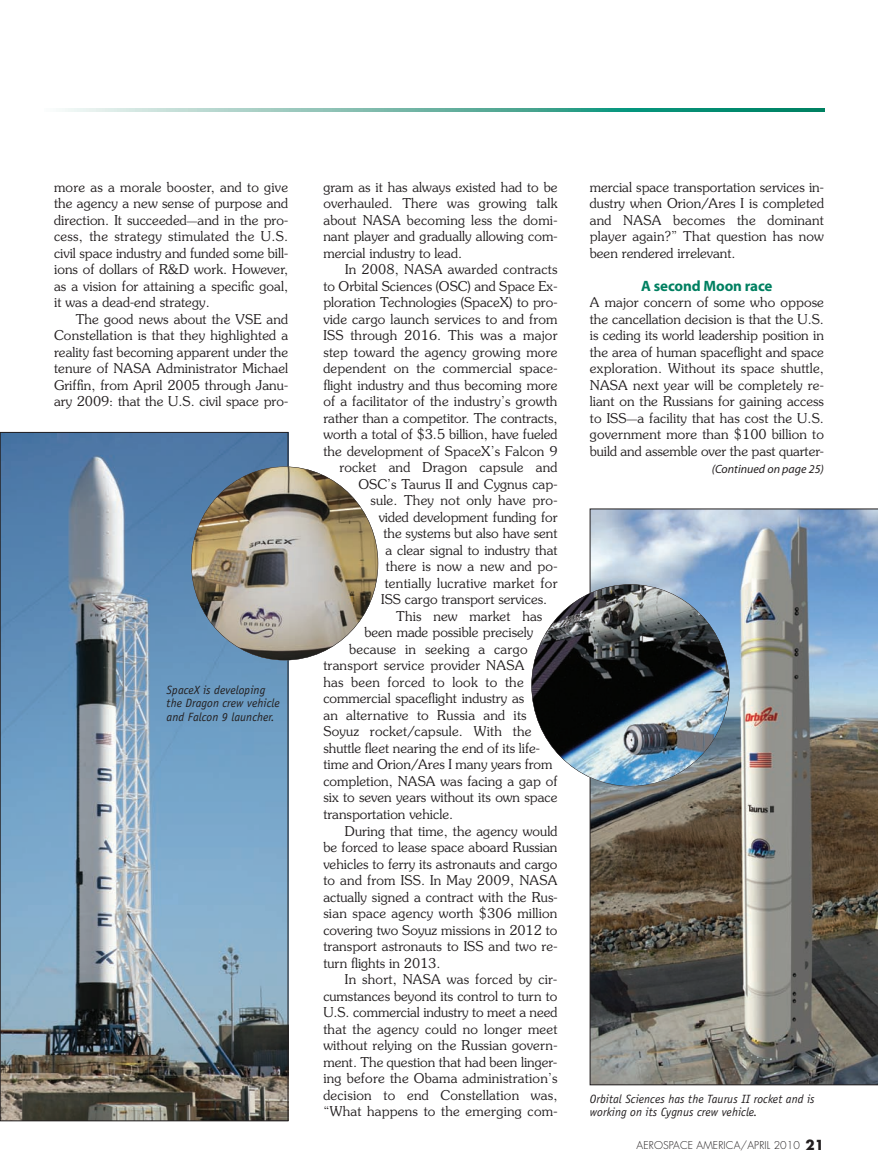
<style>
.page{position:relative;width:878px;height:1175px;background:#fff}
.page>*{position:absolute;margin:0;border:0;box-sizing:border-box;transform-origin:0 0}
.t1{font:700 15px "Myriad";letter-spacing:-.005em;color:#008061}
.t2{font:300 13.5px/16.5px "Souvenir Std";letter-spacing:.005em;color:#231f20;text-align:justify}
.t3{font:italic 12px/13.5px "Officina Sans";letter-spacing:.005em;color:#231f20}
.t4{font:italic 12px "Myriad";color:#231f20}
.t5{font:300 10.5px "Futura";letter-spacing:.01em;color:#231f20}
.s1{font-size:10.5px}
.s2{font-weight:700;font-size:13.5px}
</style>
<div class="page">
<img style="left:0;top:108px;width:877px;height:1014px">
<p class="t2" style="left:54px;top:180px;width:236px">more as a morale booster, and to give the agency a new sense of purpose and direction. It succeeded<span class="s1">—</span>and in the pro&shy;cess, the strategy stimulated the U.S. civil space industry and funded some bill&shy;ions of dollars of R&amp;D work. However, as a vision for attaining a specific goal, it was a dead-end strategy.</p>
<p class="t2" style="left:54px;top:312px;width:235px;text-indent:22px">The good news about the VSE and Constellation is that they highlighted a reality fast becoming apparent under the tenure of NASA Administrator Michael Griffin, from April 2005 through Janu&shy;ary 2009: that the U.S. civil space pro-</p>
<p class="t3" style="left:167px;top:683px;width:115px">SpaceX is developing the Dragon crew vehicle and Falcon 9 launcher.</p>
<p class="t2" style="left:323px;top:180px;width:236px">gram as it has always existed had to be overhauled. There was growing talk about NASA becoming less the domi&shy;nant player and gradually allowing com&shy;mercial industry to lead.</p>
<p class="t2" style="left:345px;top:262px;width:214px">In 2008, NASA awarded contracts</p>
<p class="t2" style="left:323px;top:279px;width:235px">to Orbital Sciences (OSC) and Space Ex-</p>
<p class="t2" style="left:323px;top:295px;width:235px">ploration Technologies (SpaceX) to pro-</p>
<p class="t2" style="left:323px;top:312px;width:236px">vide cargo launch services to and from</p>
<p class="t2" style="left:323px;top:328px;width:236px">ISS through 2016. This was a major</p>
<p class="t2" style="left:323px;top:345px;width:236px">step toward the agency growing more</p>
<p class="t2" style="left:323px;top:361px;width:235px">dependent on the commercial space-</p>
<p class="t2" style="left:323px;top:378px;width:235px">flight industry and thus becoming more</p>
<p class="t2" style="left:323px;top:394px;width:236px">of a facilitator of the industry’s growth</p>
<p class="t2" style="left:323px;top:411px;width:235px">rather than a competitor. The contracts,</p>
<p class="t2" style="left:323px;top:427px;width:235px">worth a total of $3.5 billion, have fueled</p>
<p class="t2" style="left:323px;top:444px;width:235px">the development of SpaceX’s Falcon 9</p>
<p class="t2" style="left:339px;top:460px;width:220px">rocket and Dragon capsule and</p>
<p class="t2" style="left:358px;top:477px;width:200px">OSC’s Taurus II and Cygnus cap-</p>
<p class="t2" style="left:370px;top:493px;width:188px">sule. They not only have pro-</p>
<p class="t2" style="left:378px;top:510px;width:180px">vided development funding for</p>
<p class="t2" style="left:383px;top:526px;width:175px">the systems but also have sent</p>
<p class="t2" style="left:385px;top:543px;width:173px">a clear signal to industry that</p>
<p class="t2" style="left:386px;top:559px;width:173px">there is now a new and po-</p>
<p class="t2" style="left:384px;top:576px;width:174px">tentially lucrative market for</p>
<p class="t2" style="left:381px;top:592px;width:167px">ISS cargo transport services.</p>
<p class="t2" style="left:396px;top:608px;width:147px">This new market has</p>
<p class="t2" style="left:364px;top:625px;width:170px">been made possible precisely</p>
<p class="t2" style="left:349px;top:641px;width:180px">because in seeking a cargo</p>
<p class="t2" style="left:323px;top:658px;width:202px">transport service provider NASA</p>
<p class="t2" style="left:323px;top:674px;width:202px">has been forced to look to the</p>
<p class="t2" style="left:323px;top:691px;width:202px">commercial spaceflight industry as</p>
<p class="t2" style="left:323px;top:707px;width:205px">an alternative to Russia and its</p>
<p class="t2" style="left:323px;top:724px;width:210px">Soyuz rocket/capsule. With the</p>
<p class="t2" style="left:323px;top:740px;width:218px">shuttle fleet nearing the end of its life-</p>
<p class="t2" style="left:323px;top:757px;width:231px">time and Orion/Ares I many years from</p>
<p class="t2" style="left:323px;top:773px;width:235px">completion, NASA was facing a gap of</p>
<p class="t2" style="left:323px;top:790px;width:235px">six to seven years without its own space</p>
<p class="t2" style="left:323px;top:806px;width:131px">transportation vehicle.</p>
<p class="t2" style="left:345px;top:823px;width:214px">During that time, the agency would</p>
<p class="t2" style="left:323px;top:839px;width:235px">be forced to lease space aboard Russian</p>
<p class="t2" style="left:323px;top:856px;width:235px">vehicles to ferry its astronauts and cargo</p>
<p class="t2" style="left:323px;top:872px;width:235px">to and from ISS. In May 2009, NASA</p>
<p class="t2" style="left:323px;top:889px;width:235px">actually signed a contract with the Rus-</p>
<p class="t2" style="left:323px;top:905px;width:236px">sian space agency worth $306 million</p>
<p class="t2" style="left:323px;top:922px;width:235px">covering two Soyuz missions in 2012 to</p>
<p class="t2" style="left:323px;top:938px;width:235px">transport astronauts to ISS and two re-</p>
<p class="t2" style="left:323px;top:955px;width:118px">turn flights in 2013.</p>
<p class="t2" style="left:345px;top:971px;width:213px">In short, NASA was forced by cir-</p>
<p class="t2" style="left:323px;top:988px;width:235px">cumstances beyond its control to turn to</p>
<p class="t2" style="left:323px;top:1004px;width:236px">U.S. commercial industry to meet a need</p>
<p class="t2" style="left:323px;top:1021px;width:236px">that the agency could no longer meet</p>
<p class="t2" style="left:323px;top:1037px;width:235px">without relying on the Russian govern-</p>
<p class="t2" style="left:323px;top:1054px;width:235px">ment. The question that had been linger-</p>
<p class="t2" style="left:323px;top:1070px;width:236px">ing before the Obama administration’s</p>
<p class="t2" style="left:323px;top:1087px;width:236px">decision to end Constellation was,</p>
<p class="t2" style="left:323px;top:1103px;width:235px">“What happens to the emerging com-</p>
<p class="t2" style="left:590px;top:179px;width:236px">mercial space transportation services in&shy;dustry when Orion/Ares I is completed and NASA becomes the dominant player again?” That question has now been rendered irrelevant.</p>
<p class="t1" style="left:641px;top:280px;width:133px">A second Moon race</p>
<p class="t2" style="left:590px;top:295px;width:236px">A major concern of some who oppose the cancellation decision is that the U.S. is ceding its world leadership position in the area of human spaceflight and space exploration. Without its space shuttle, NASA next year will be completely re&shy;liant on the Russians for gaining access to ISS<span class="s1">—</span>a facility that has cost the U.S. government more than $100 billion to build and assemble over the past quarter-</p>
<p class="t4" style="left:711px;top:464px;width:114px">(Continued on page 25)</p>
<p class="t3" style="left:590px;top:1092px;width:226px">Orbital Sciences has the Taurus II rocket and is working on its Cygnus crew vehicle.</p>
<p class="t5" style="left:636px;top:1140px;width:189px">AEROSPACE AMERICA/APRIL 2010 <span class="s2">21</span></p>
</div>
